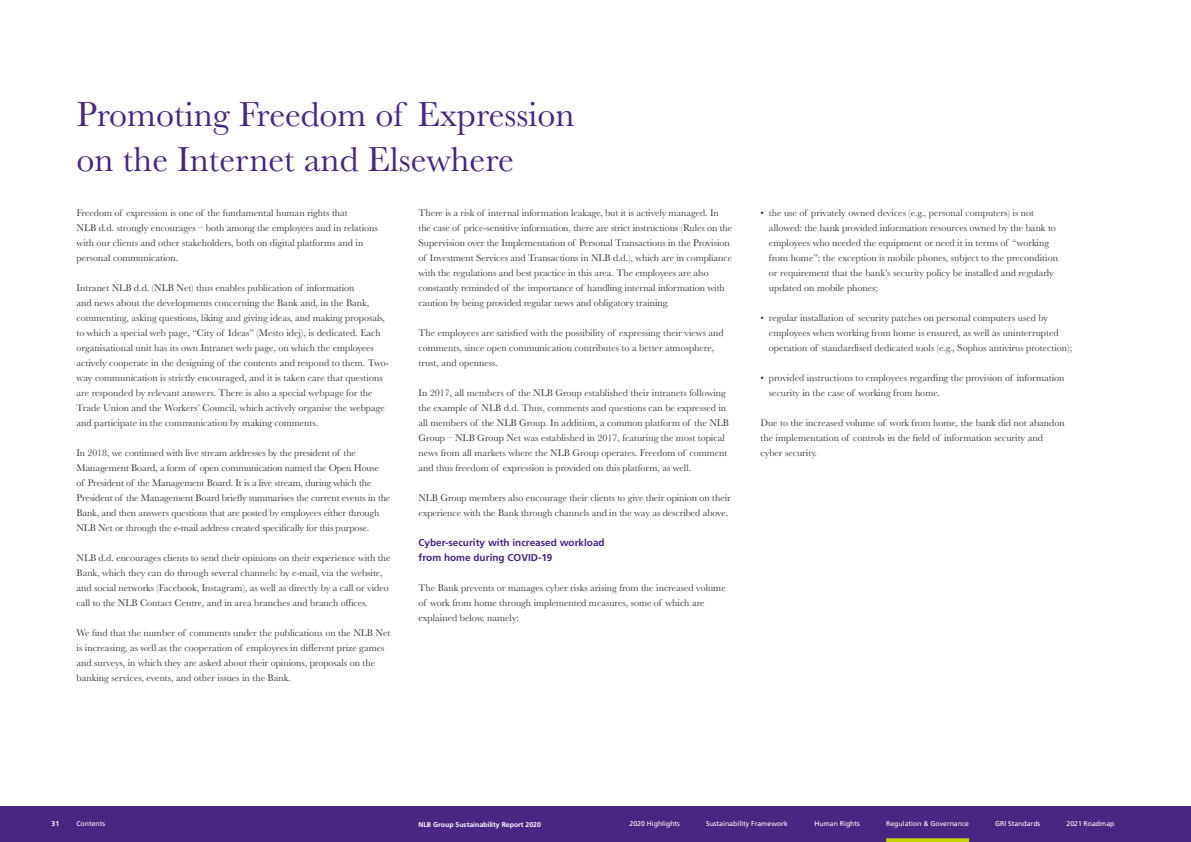
<style>
.page{position:relative;width:1191px;height:842px;background:#fff}
.page>*{position:absolute;margin:0;border:0;box-sizing:border-box;transform-origin:0 0}
.t1{font:36px/45px "Baskerville";color:#482683}
.t2{font:10px/15px "Baskerville";color:#3c3c3b}
.t3{font:700 10px/15px "Frutiger LT Std";color:#482683}
.t4{font:6.9px "Frutiger LT Std";color:#fff}
.t5{font:700 6.9px "Frutiger LT Std";color:#fff}
</style>
<div class="page">
<div style="left:0;top:807px;width:1191px;height:35px;background:#482683"></div>
<svg style="left:886px;top:838px;width:83px;height:4px"></svg>
<h1 class="t1" style="left:77px;top:92px;width:499px">Promoting Freedom of Expression on the Internet and Elsewhere</h1>
<p class="t2" style="left:77px;top:205px;width:303px">Freedom of expression is one of the fundamental human rights that<br>NLB d.d. strongly encourages – both among the employees and in relations with our clients and other stakeholders, both on digital platforms and in personal communication.</p>
<p class="t2" style="left:77px;top:280px;width:314px">Intranet NLB d.d. (NLB Net) thus enables publication of information<br>and news about the developments concerning the Bank and, in the Bank, commenting, asking questions, liking and giving ideas, and making proposals, to which a special web page, “City of Ideas” (Mesto idej), is dedicated. Each organisational unit has its own Intranet web page, on which the employees actively cooperate in the designing of the contents and respond to them. Two&shy;way communication is strictly encouraged, and it is taken care that questions are responded by relevant answers. There is also a special webpage for the Trade Union and the Workers’ Council, which actively organise the webpage and participate in the communication by making comments.</p>
<p class="t2" style="left:77px;top:445px;width:315px">In 2018, we continued with live stream addresses by the president of the Management Board, a form of open communication named the Open House<br>of President of the Management Board. It is a live stream, during which the President of the Management Board briefly summarises the current events in the Bank, and then answers questions that are posted by employees either through NLB Net or through the e-mail address created specifically for this purpose.</p>
<p class="t2" style="left:77px;top:550px;width:315px">NLB d.d. encourages clients to send their opinions on their experience with the Bank, which they can do through several channels: by e-mail, via the website, and social networks (Facebook, Instagram), as well as directly by a call or video call to the NLB Contact Centre, and in area branches and branch offices.</p>
<p class="t2" style="left:77px;top:625px;width:315px">We find that the number of comments under the publications on the NLB Net is increasing, as well as the cooperation of employees in different prize games and surveys, in which they are asked about their opinions, proposals on the banking services, events, and other issues in the Bank.</p>
<p class="t2" style="left:418px;top:205px;width:315px">There is a risk of internal information leakage, but it is actively managed. In the case of price-sensitive information, there are strict instructions (Rules on the Supervision over the Implementation of Personal Transactions in the Provision of Investment Services and Transactions in NLB d.d.), which are in compliance with the regulations and best practice in this area. The employees are also constantly reminded of the importance of handling internal information with caution by being provided regular news and obligatory training.</p>
<p class="t2" style="left:418px;top:325px;width:307px">The employees are satisfied with the possibility of expressing their views and comments, since open communication contributes to a better atmosphere, trust, and openness.</p>
<p class="t2" style="left:418px;top:385px;width:312px">In 2017, all members of the NLB Group established their intranets following the example of NLB d.d. Thus, comments and questions can be expressed in all members of the NLB Group. In addition, a common platform of the NLB Group – NLB Group Net was established in 2017, featuring the most topical news from all markets where the NLB Group operates. Freedom of comment and thus freedom of expression is provided on this platform, as well.</p>
<p class="t2" style="left:418px;top:490px;width:314px">NLB Group members also encourage their clients to give their opinion on their experience with the Bank through channels and in the way as described above.</p>
<p class="t3" style="left:418px;top:535px;width:188px">Cyber-security with increased workload from home during COVID-19</p>
<p class="t2" style="left:418px;top:580px;width:309px">The Bank prevents or manages cyber risks arising from the increased volume of work from home through implemented measures, some of which are explained below, namely:</p>
<p class="t2" style="left:769px;top:205px;width:290px;text-indent:-8px">• the use of privately owned devices (e.g., personal computers) is not allowed: the bank provided information resources owned by the bank to employees who needed the equipment or need it in terms of “working from home”; the exception is mobile phones, subject to the precondition or requirement that the bank’s security policy be installed and regularly updated on mobile phones;</p>
<p class="t2" style="left:769px;top:310px;width:305px;text-indent:-8px">• regular installation of security patches on personal computers used by employees when working from home is ensured, as well as uninterrupted operation of standardised dedicated tools (e.g., Sophos antivirus protection);</p>
<p class="t2" style="left:769px;top:370px;width:297px;text-indent:-8px">• provided instructions to employees regarding the provision of information security in the case of working from home.</p>
<p class="t2" style="left:760px;top:415px;width:306px">Due to the increased volume of work from home, the bank did not abandon the implementation of controls in the field of information security and cyber security.</p>
<p class="t5" style="left:52px;top:820px;width:9px">31</p>
<p class="t4" style="left:76px;top:820px;width:30px">Contents</p>
<p class="t5" style="left:418px;top:820px;width:124px">NLB Group Sustainability Report 2020</p>
<p class="t4" style="left:629px;top:820px;width:52px">2020 Highlights</p>
<p class="t4" style="left:706px;top:820px;width:83px">Sustainability Framework</p>
<p class="t4" style="left:814px;top:820px;width:47px">Human Rights</p>
<p class="t4" style="left:886px;top:820px;width:84px">Regulation &amp; Governance</p>
<p class="t4" style="left:995px;top:820px;width:47px">GRI Standards</p>
<p class="t4" style="left:1066px;top:820px;width:49px">2021 Roadmap</p>
</div>
